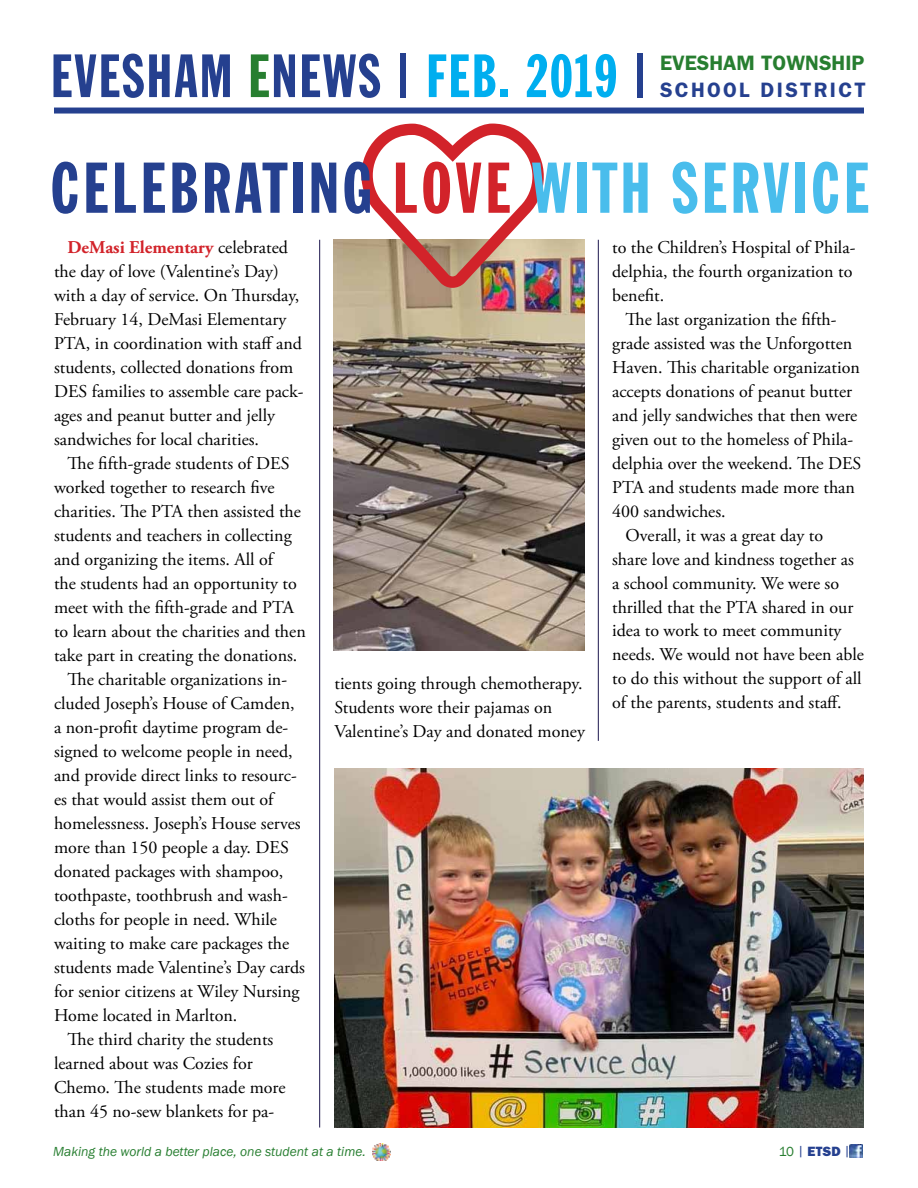
<style>
.page{position:relative;width:918px;height:1188px;background:#fff}
.page>*{position:absolute;margin:0;border:0;box-sizing:border-box;transform-origin:0 0}
.t1{font:70.5px "Franklin Gothic Extra Cond";letter-spacing:.055em;color:#25408f}
.t2{font:60px "Franklin Gothic Extra Cond";letter-spacing:.04em;color:#25408f}
.t3{font:600 20.85px "Franklin Gothic";color:#277e30}
.t4{font:600 20.85px "Franklin Gothic";letter-spacing:.11em;color:#25408f}
.t5{font:18px/24px "Adobe Garamond Pro";color:#000}
.t6{font:italic 13.5px "Franklin Gothic";color:#277e30}
.t7{font:800 13.5px "Franklin Gothic";color:#25408f}
.s1{color:#277e30}
.s2{color:#00aeef}
.s3{color:#d2232a}
.s4{color:#49bdec}
.s5{font-weight:700;color:#d2232a}
.s6{font-weight:400;color:#277e30}
.s7{font-weight:400}
</style>
<div class="page">
<div style="left:54px;top:108px;width:810px;height:6px;background:#25408f"></div>
<svg style="left:850px;top:1145px;width:13px;height:13px"></svg>
<img style="left:372px;top:1143px;width:18px;height:18px">
<img style="left:334px;top:769px;width:530px;height:359px">
<img style="left:334px;top:240px;width:250px;height:410px">
<svg style="left:361px;top:124px;width:183px;height:164px"></svg>
<hr style="left:319px;top:240px;width:1px;height:888px;background:#1c174d">
<hr style="left:598px;top:240px;width:1px;height:501px;background:#1c174d">
<h2 class="t2" style="left:51px;top:44px;width:597px">EVESHAM <span class="s1">E</span>NEWS | <span class="s2">FEB. 2019</span> |</h2>
<p class="t3" style="left:660px;top:50px;width:206px">EVESHAM TOWNSHIP</p>
<p class="t4" style="left:660px;top:77px;width:207px">SCHOOL DISTRICT</p>
<h1 class="t1" style="left:51px;top:150px;width:820px">CELEBRATING <span class="s3">LOVE</span> <span class="s4">WITH SERVICE</span></h1>
<p class="t5" style="left:54px;top:236px;width:251px;text-indent:14px"><span class="s5">DeMasi Elementary</span> celebrated the day of love (Valentine’s Day) with a day of service. On Thursday, February 14, DeMasi Elementary PTA, in coordination with staff and students, collected donations from DES families to assemble care pack&shy;ages and peanut butter and jelly sandwiches for local charities.</p>
<p class="t5" style="left:68px;top:452px;width:223px">The fifth-grade students of DES</p>
<p class="t5" style="left:54px;top:476px;width:222px">worked together to research five</p>
<p class="t5" style="left:54px;top:500px;width:248px">charities. The PTA then assisted the</p>
<p class="t5" style="left:54px;top:524px;width:239px">students and teachers in collecting</p>
<p class="t5" style="left:54px;top:548px;width:221px">and organizing the items. All of</p>
<p class="t5" style="left:54px;top:572px;width:244px">the students had an opportunity to</p>
<p class="t5" style="left:54px;top:596px;width:242px">meet with the fifth-grade and PTA</p>
<p class="t5" style="left:54px;top:620px;width:253px">to learn about the charities and then</p>
<p class="t5" style="left:54px;top:644px;width:245px">take part in creating the donations.</p>
<p class="t5" style="left:68px;top:668px;width:221px">The charitable organizations in-</p>
<p class="t5" style="left:54px;top:692px;width:242px">cluded Joseph’s House of Camden,</p>
<p class="t5" style="left:54px;top:716px;width:236px">a non-profit daytime program de-</p>
<p class="t5" style="left:54px;top:740px;width:240px">signed to welcome people in need,</p>
<p class="t5" style="left:54px;top:764px;width:244px">and provide direct links to resourc-</p>
<p class="t5" style="left:54px;top:788px;width:221px">es that would assist them out of</p>
<p class="t5" style="left:54px;top:812px;width:248px">homelessness. Joseph’s House serves</p>
<p class="t5" style="left:54px;top:836px;width:236px">more than 150 people a day. DES</p>
<p class="t5" style="left:54px;top:860px;width:231px">donated packages with shampoo,</p>
<p class="t5" style="left:54px;top:884px;width:235px">toothpaste, toothbrush and wash-</p>
<p class="t5" style="left:54px;top:908px;width:225px">cloths for people in need. While</p>
<p class="t5" style="left:54px;top:932px;width:237px">waiting to make care packages the</p>
<p class="t5" style="left:54px;top:956px;width:253px">students made Valentine’s Day cards</p>
<p class="t5" style="left:54px;top:980px;width:247px">for senior citizens at Wiley Nursing</p>
<p class="t5" style="left:54px;top:1004px;width:185px">Home located in Marlton.</p>
<p class="t5" style="left:68px;top:1028px;width:207px">The third charity the students</p>
<p class="t5" style="left:54px;top:1052px;width:200px">learned about was Cozies for</p>
<p class="t5" style="left:54px;top:1076px;width:233px">Chemo. The students made more</p>
<p class="t5" style="left:54px;top:1100px;width:222px">than 45 no-sew blankets for pa-</p>
<p class="t5" style="left:334px;top:672px;width:252px">tients going through chemotherapy.<br>Students wore their pajamas on<br>Valentine’s Day and donated money</p>
<p class="t6" style="left:53px;top:1143px;width:314px">Making the world a better place, one student at a time.</p>
<p class="t5" style="left:612px;top:236px;width:245px">to the Children’s Hospital of Phila&shy;delphia, the fourth organization to benefit.</p>
<p class="t5" style="left:626px;top:308px;width:212px">The last organization the fifth-</p>
<p class="t5" style="left:612px;top:332px;width:242px">grade assisted was the Unforgotten</p>
<p class="t5" style="left:612px;top:355px;width:249px">Haven. This charitable organization</p>
<p class="t5" style="left:612px;top:379px;width:242px">accepts donations of peanut butter</p>
<p class="t5" style="left:612px;top:403px;width:247px">and jelly sandwiches that then were</p>
<p class="t5" style="left:612px;top:427px;width:243px">given out to the homeless of Phila-</p>
<p class="t5" style="left:612px;top:451px;width:251px">delphia over the weekend. The DES</p>
<p class="t5" style="left:612px;top:475px;width:244px">PTA and students made more than</p>
<p class="t5" style="left:612px;top:499px;width:115px">400 sandwiches.</p>
<p class="t5" style="left:626px;top:523px;width:199px">Overall, it was a great day to</p>
<p class="t5" style="left:612px;top:547px;width:243px">share love and kindness together as</p>
<p class="t5" style="left:612px;top:571px;width:229px">a school community. We were so</p>
<p class="t5" style="left:612px;top:595px;width:243px">thrilled that the PTA shared in our</p>
<p class="t5" style="left:612px;top:619px;width:231px">idea to work to meet community</p>
<p class="t5" style="left:612px;top:643px;width:253px">needs. We would not have been able</p>
<p class="t5" style="left:612px;top:667px;width:251px">to do this without the support of all</p>
<p class="t5" style="left:612px;top:691px;width:231px">of the parents, students and staff.</p>
<p class="t7" style="left:779px;top:1144px;width:73px"><span class="s6">10</span> <span class="s7">|</span> ETSD <span class="s7">|</span></p>
</div>
